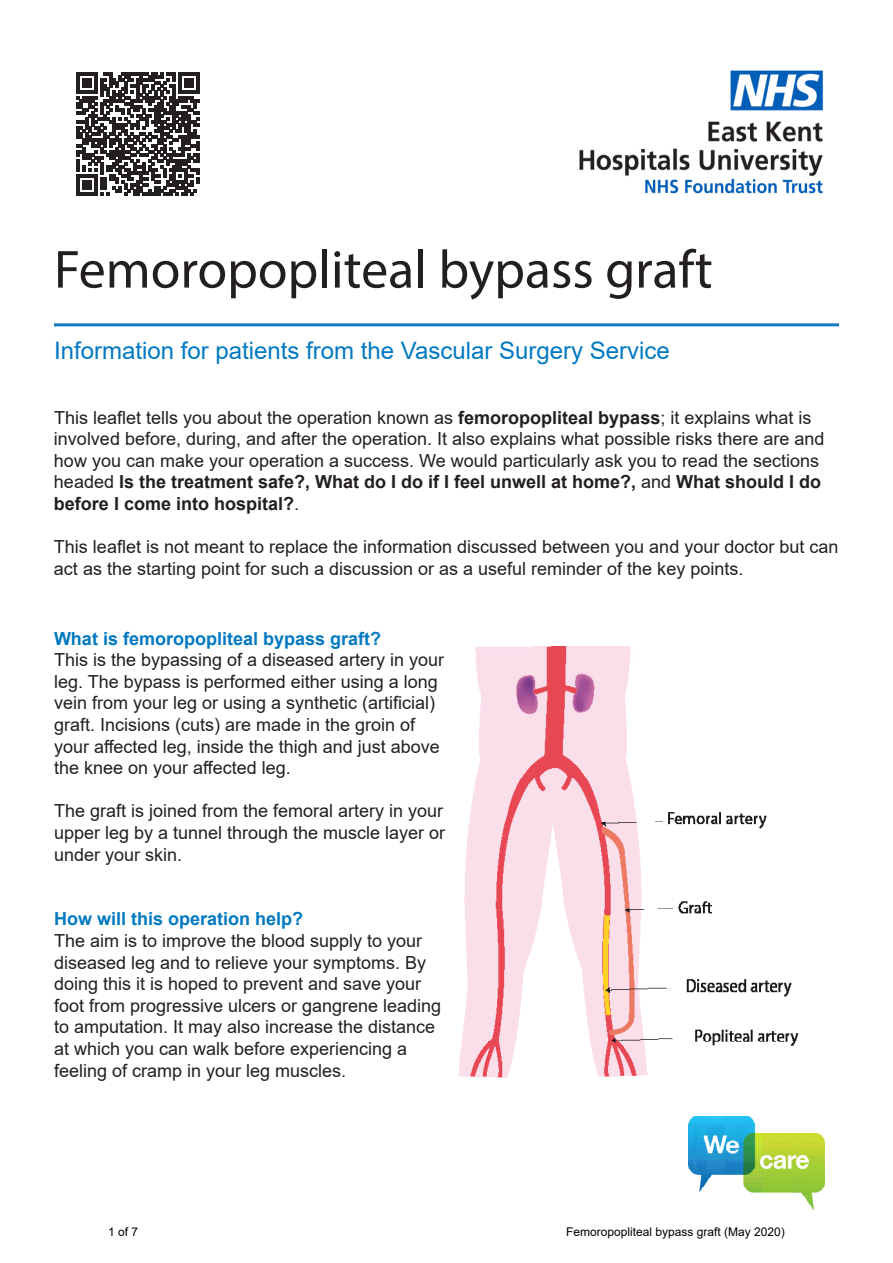
<style>
.page{position:relative;width:893px;height:1263px;background:#fff}
.page>*{position:absolute;margin:0;border:0;box-sizing:border-box;transform-origin:0 0}
.t1{font:54px "Myriad Pro";color:#231f20}
.t2{font:24px "Arial";color:#0079c2}
.t3{font:18px/21.6px "Arial";color:#231f20}
.t4{font:700 18px "Arial";color:#0079c2}
.t5{font:12px "Arial";color:#000}
.s1{font-weight:700}
</style>
<div class="page">
<hr style="left:54px;top:323px;width:785px;height:3px;background:#1079bf">
<img style="left:459px;top:646px;width:340px;height:432px">
<img style="left:579px;top:70px;width:244px;height:124px">
<img style="left:688px;top:1117px;width:137px;height:92px">
<svg style="left:77px;top:72px;width:123px;height:123px"></svg>
<p class="t1" style="left:54px;top:236px;width:660px">Femoropopliteal bypass graft</p>
<p class="t2" style="left:54px;top:334px;width:617px">Information for patients from the Vascular Surgery Service</p>
<p class="t3" style="left:54px;top:406px;width:772px">This leaflet tells you about the operation known as <span class="s1">femoropopliteal bypass</span>; it explains what is involved before, during, and after the operation. It also explains what possible risks there are and how you can make your operation a success. We would particularly ask you to read the sections headed <span class="s1">Is the treatment safe?, What do I do if I feel unwell at home?,</span> and <span class="s1">What should I do before I come into hospital?</span>.</p>
<p class="t3" style="left:54px;top:536px;width:786px">This leaflet is not meant to replace the information discussed between you and your doctor but can act as the starting point for such a discussion or as a useful reminder of the key points.</p>
<p class="t4" style="left:54px;top:626px;width:329px">What is femoropopliteal bypass graft?</p>
<p class="t3" style="left:54px;top:649px;width:392px">This is the bypassing of a diseased artery in your leg. The bypass is performed either using a long vein from your leg or using a synthetic (artificial) graft. Incisions (cuts) are made in the groin of your affected leg, inside the thigh and just above the knee on your affected leg.</p>
<p class="t3" style="left:54px;top:800px;width:393px;text-align:justify">The graft is joined from the femoral artery in your upper leg by a tunnel through the muscle layer or under your skin.</p>
<p class="t4" style="left:54px;top:906px;width:251px">How will this operation help?</p>
<p class="t3" style="left:54px;top:930px;width:370px">The aim is to improve the blood supply to your</p>
<p class="t3" style="left:54px;top:951px;width:374px">diseased leg and to relieve your symptoms. By</p>
<p class="t3" style="left:54px;top:973px;width:389px">doing this it is hoped to prevent and save your foot from progressive ulcers or gangrene leading</p>
<p class="t3" style="left:54px;top:1016px;width:383px">to amputation. It may also increase the distance</p>
<p class="t3" style="left:54px;top:1038px;width:355px">at which you can walk before experiencing a</p>
<p class="t3" style="left:54px;top:1059px;width:294px">feeling of cramp in your leg muscles.</p>
<p class="t5" style="left:108px;top:1223px;width:32px">1 of 7</p>
<p class="t5" style="left:566px;top:1223px;width:220px">Femoropopliteal bypass graft (May 2020)</p>
</div>
